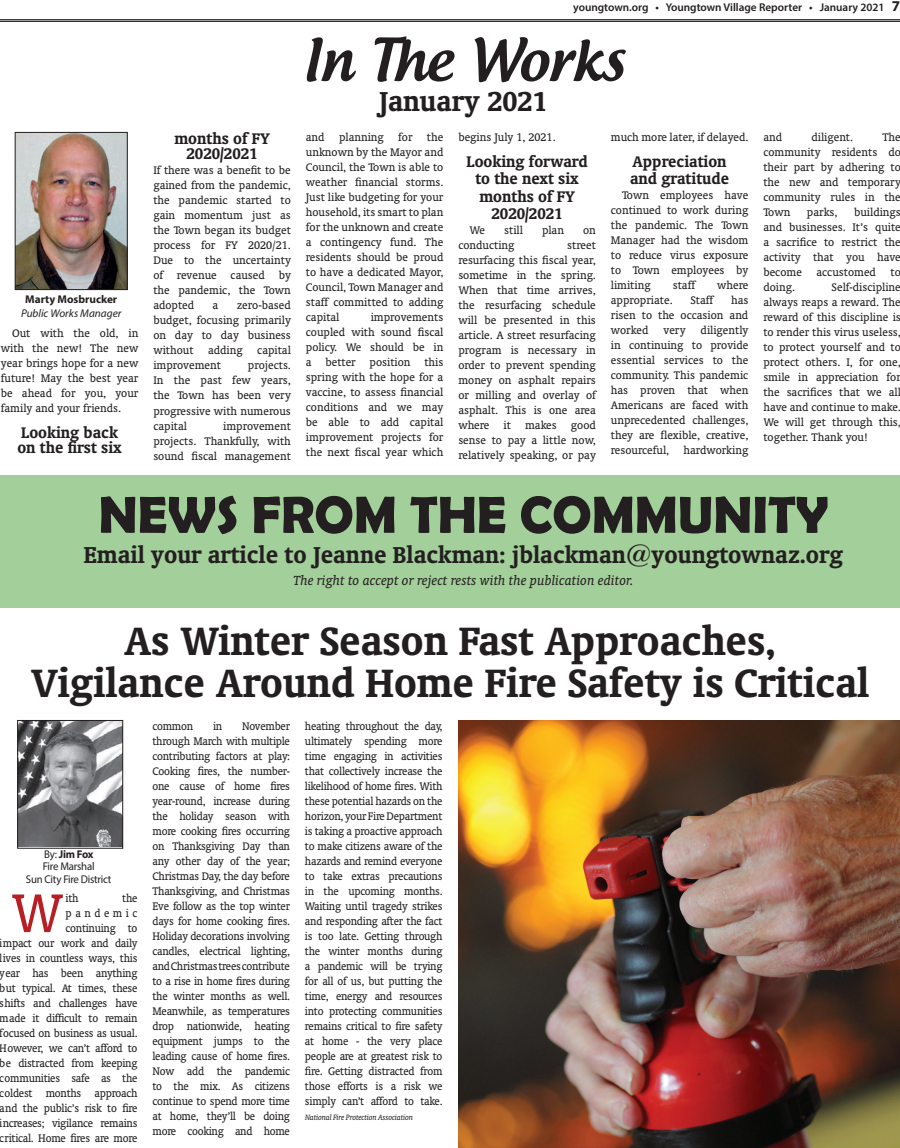
<style>
.page{position:relative;width:900px;height:1148px;background:#fff}
.page>*{position:absolute;margin:0;border:0;box-sizing:border-box;transform-origin:0 0}
.t1{font:62px "Oranda BT";color:#b81f24;scale:.96 1}
.t2{font:500 56.25px "Androgyne";color:#231f20}
.t3{font:700 52.5px "Berlin Sans FB Demi";color:#231f20}
.t4{font:700 45px/41.2px "Oranda BT";color:#231f20;text-align:center}
.t5{font:700 31.25px "Oranda BT";color:#231f20}
.t6{font:700 26.25px "Oranda BT";color:#231f20}
.t7{font:700 17.5px/17.5px "Oranda BT";color:#231f20}
.t8{font:italic 15px "Oranda BT";color:#231f20}
.t9{font:12.5px/15px "Oranda BT";color:#231f20;text-align:justify}
.t10{font:12.5px/15px "Oranda BT";color:#231f20;text-align:justify;scale:.96 1}
.t11{font:12.5px/15px "Oranda BT";letter-spacing:-.02em;color:#231f20;text-align:right;scale:.96 1}
.t12{font:600 11.25px "Myriad Pro";color:#231f20}
.t13{font:11.25px/12.5px "Myriad Pro";letter-spacing:-.02em;color:#231f20;text-align:center;scale:.96 1}
.t14{font:italic 11.25px "Myriad Pro";color:#231f20}
.t15{font:700 11.25px "Myriad Pro";color:#231f20}
.t16{font:italic 8.75px "Oranda BT";letter-spacing:-.02em;color:#231f20;scale:.96 1}
.s1{font-weight:700;font-size:15px}
.s2{font-weight:700}
</style>
<div class="page">
<hr style="left:0;top:19px;width:900px;height:1px;background:#231f20">
<hr style="left:0;top:21px;width:900px;height:1px;background:#231f20">
<img style="left:17px;top:134px;width:108px;height:154px">
<div style="left:15px;top:132px;width:112px;height:158px;border:1px solid #231f20"></div>
<div style="left:0;top:475px;width:900px;height:133px;background:#a3cf9a"></div>
<img style="left:20px;top:722px;width:101px;height:124px">
<div style="left:18px;top:720px;width:105px;height:128px;border:1px solid #231f20"></div>
<img style="left:459px;top:720px;width:441px;height:427px">
<p class="t15" style="left:25px;top:295px;width:94px">Marty Mosbrucker</p>
<p class="t14" style="left:21px;top:309px;width:102px">Public Works Manager</p>
<p class="t9" style="left:1px;top:326px;width:139px;text-indent:11px">Out with the old, in with the new! The new year brings hope for a new future! May the best year be ahead for you, your family and your friends.</p>
<h3 class="t7" style="left:17px;top:426px;width:106px;line-height:15px">Looking back on the first six</h3>
<h3 class="t7" style="left:174px;top:133px;width:97px;line-height:15px;text-align:center">months of FY<br>2020/2021</h3>
<p class="t9" style="left:153px;top:164px;width:139px">If there was a benefit to be gained from the pandemic, the pandemic started to gain momentum just as the Town began its budget process for FY 2020/21.<br>Due to the uncertainty of revenue caused by the pandemic, the Town adopted</p>
<p class="t9" style="left:153px;top:299px;width:139px;text-indent:83px">zero-based budget, focusing primarily on day to day business without adding capital improvement</p>
<p class="t9" style="left:213px;top:299px;width:7px">a</p>
<p class="t9" style="left:153px;top:359px;width:139px;text-indent:95px">projects.<br>In the past few years, the Town has been very progressive with numerous capital</p>
<p class="t9" style="left:153px;top:419px;width:139px;text-indent:70px">improvement projects. Thankfully, with sound fiscal management</p>
<p class="t12" style="left:573px;top:3px;width:328px">youngtown.org • Youngtown Village Reporter • January 2021 <span class="s1">7</span></p>
<h2 class="t2" style="left:302px;top:39px;width:324px">In The Works</h2>
<h3 class="t5" style="left:379px;top:89px;width:170px">January 2021</h3>
<p class="t9" style="left:306px;top:130px;width:139px">and planning for the unknown by the Mayor and Council, the Town is able to weather financial storms.<br>Just like budgeting for your household, its smart to plan for the unknown and create a contingency fund. The residents should be proud to have a dedicated Mayor, Council, Town Manager and staff committed to adding capital</p>
<p class="t9" style="left:306px;top:310px;width:139px;text-indent:65px">improvements coupled with sound fiscal policy. We should be in a better position this spring with the hope for a vaccine, to assess financial conditions and we may be able to add capital improvement projects for the next fiscal year which</p>
<p class="t9" style="left:458px;top:130px;width:99px">begins July 1, 2021.</p>
<h3 class="t7" style="left:467px;top:154px;width:123px;text-align:center">Looking forward to the next six months of FY<br>2020/2021</h3>
<p class="t9" style="left:470px;top:224px;width:17px">We</p>
<p class="t9" style="left:504px;top:224px;width:20px">still</p>
<p class="t9" style="left:542px;top:224px;width:24px">plan</p>
<p class="t9" style="left:583px;top:224px;width:14px">on</p>
<p class="t9" style="left:458px;top:239px;width:58px">conducting</p>
<p class="t9" style="left:458px;top:239px;width:139px;text-indent:109px">street resurfacing this fiscal year, sometime in the spring.<br>When that time arrives, the resurfacing schedule will be presented in this article. A street resurfacing program is necessary in order to prevent spending money on asphalt repairs or milling and overlay of asphalt. This is one area where it makes good sense to pay a little now, relatively speaking, or pay</p>
<p class="t9" style="left:611px;top:130px;width:139px">much more later, if delayed.</p>
<h3 class="t7" style="left:630px;top:154px;width:101px">Appreciation and gratitude</h3>
<p class="t9" style="left:611px;top:189px;width:139px;text-indent:11px">Town employees have continued to work during the pandemic. The Town Manager had the wisdom to reduce virus exposure to Town employees by limiting</p>
<p class="t9" style="left:673px;top:279px;width:24px">staff</p>
<p class="t9" style="left:717px;top:279px;width:33px">where</p>
<p class="t9" style="left:611px;top:294px;width:139px;text-indent:120px">has risen to the occasion and worked very diligently in continuing to provide essential services to the community. This pandemic has proven that when Americans are faced with unprecedented challenges, they are flexible, creative, resourceful, hardworking</p>
<p class="t9" style="left:611px;top:294px;width:63px">appropriate.</p>
<p class="t9" style="left:690px;top:294px;width:24px">Staff</p>
<p class="t9" style="left:763px;top:130px;width:139px;text-indent:119px">The community residents do their part by adhering to the new and temporary community rules in the Town</p>
<p class="t9" style="left:763px;top:130px;width:20px">and</p>
<p class="t9" style="left:811px;top:130px;width:43px">diligent.</p>
<p class="t9" style="left:763px;top:205px;width:139px;text-indent:91px">buildings and businesses. It’s quite a sacrifice to restrict the activity that you have become accustomed to doing.</p>
<p class="t9" style="left:807px;top:205px;width:32px">parks,</p>
<p class="t9" style="left:763px;top:280px;width:139px;text-indent:68px">Self-discipline always reaps a reward. The reward of this discipline is to render this virus useless, to protect yourself and to protect others. I, for one, smile in appreciation for the sacrifices that we all have and continue to make.<br>We will get through this, together. Thank you!</p>
<h3 class="t3" style="left:99px;top:484px;width:731px">NEWS FROM THE COMMUNITY</h3>
<h3 class="t6" style="left:84px;top:544px;width:761px">Email your article to Jeanne Blackman: jblackman@youngtownaz.org</h3>
<p class="t8" style="left:293px;top:575px;width:342px">The right to accept or reject rests with the publication editor.</p>
<h3 class="t4" style="left:31px;top:624px;width:840px">As Winter Season Fast Approaches,<br>Vigilance Around Home Fire Safety is Critical</h3>
<p class="t13" style="left:26px;top:848px;width:91px">By: <span class="s2">Jim Fox<br></span>Fire Marshal<br>Sun City Fire District</p>
<h1 class="t1" style="left:11px;top:891px;width:56px">W</h1>
<p class="t10" style="left:66px;top:891px;width:15px">ith</p>
<p class="t11" style="left:0;top:891px;width:145px">the<br>pandemic<br>continuing to<br>impact our work and daily lives in countless ways, this year has been anything but typical. At times, these shifts and challenges have made it difficult to remain focused on business as usual.<br>However, we can’t afford to be distracted from keeping communities safe as the coldest months approach and the public’s risk to fire increases; vigilance remains critical. Home fires are more</p>
<p class="t10" style="left:152px;top:719px;width:145px;text-indent:90px">November through March with multiple contributing factors at play:<br>Cooking fires, the number&shy;one cause of home fires year-round, increase during the holiday season with more cooking fires occurring on Thanksgiving Day than any other day of the year; Christmas Day, the day before Thanksgiving, and Christmas Eve follow as the top winter days for home cooking fires.<br>Holiday decorations involving candles, electrical lighting, and Christmas trees contribute to a rise in home fires during the winter months as well.<br>Meanwhile, as temperatures drop nationwide, heating equipment jumps to the leading cause of home fires.<br>Now add the pandemic to the mix. As citizens continue to spend more time at home, they’ll be doing more cooking and home</p>
<p class="t10" style="left:305px;top:719px;width:145px">heating throughout the day, ultimately spending more time engaging in activities that collectively increase the likelihood of home fires. With these potential hazards on the horizon, your Fire Department is taking a proactive approach to make citizens aware of the hazards and remind everyone to take extras precautions in the upcoming months.<br>Waiting until tragedy strikes and responding after the fact is too late. Getting through the winter months during a pandemic will be trying for all of us, but putting the time, energy and resources into protecting communities remains critical to fire safety at home - the very place people are at greatest risk to fire. Getting distracted from those efforts is a risk we simply can’t afford to take.</p>
<p class="t10" style="left:152px;top:719px;width:44px">common</p>
<p class="t10" style="left:213px;top:719px;width:11px">in</p>
<p class="t16" style="left:305px;top:1114px;width:114px">National Fire Protection Association</p>
</div>
